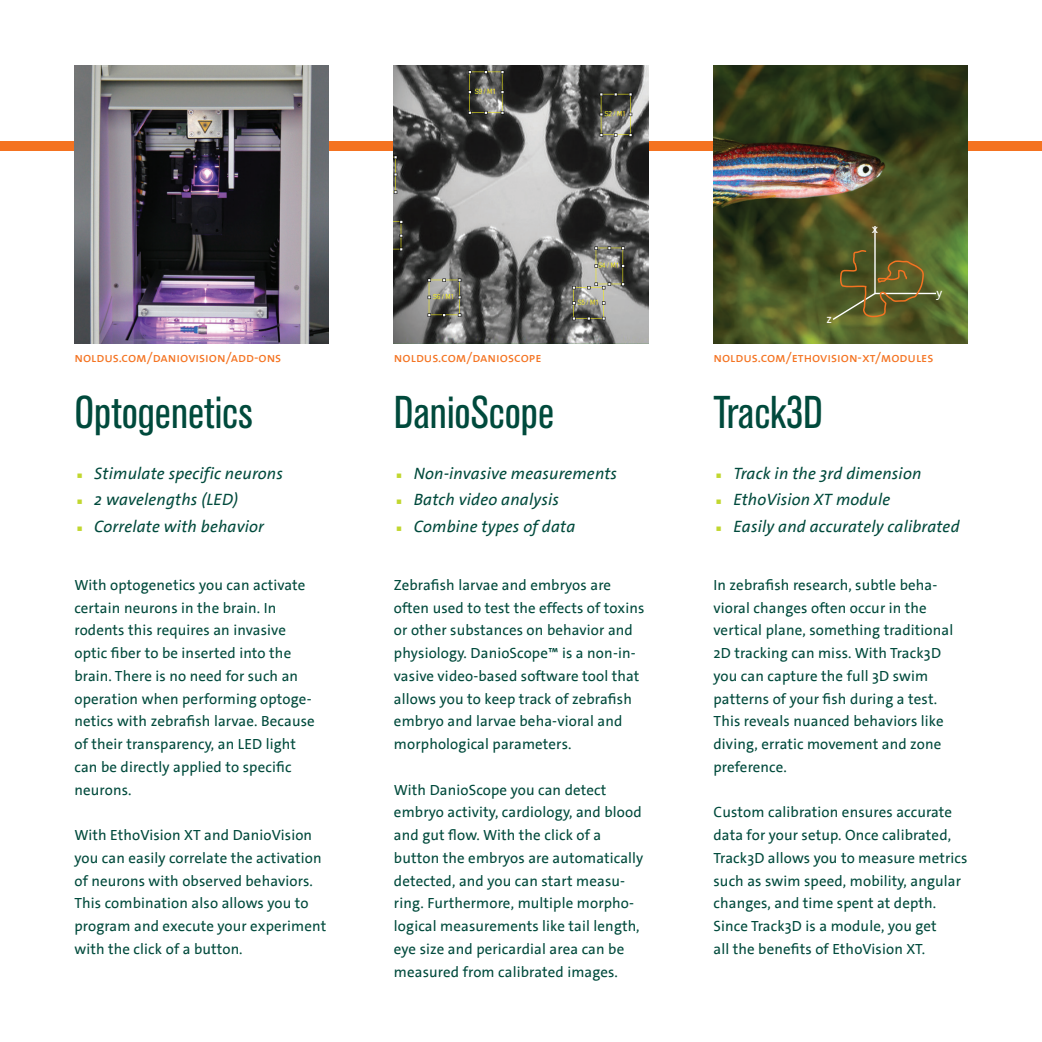
<style>
.page{position:relative;width:1042px;height:1042px;background:#fff}
.page>*{position:absolute;margin:0;border:0;box-sizing:border-box;transform-origin:0 0}
.t1{font:condensed 45.5px "Akzidenz Grotesk BE";color:#004a3c}
.Benefits___components_bulleted_list{font:italic 16.62px "The Sans";letter-spacing:.01em;color:#004a3c}
.t2{font:14.88px/22.8px "The Sans";letter-spacing:.01em;color:#004a3c}
.t3{font:13.47px "The Sans Caps";color:#f47321}
.Plain_text{font:12.25px "The Sans";color:#fff}
.s1{font-family:"Comic Sans MS";font-style:normal;color:#c1d72f}
</style>
<div class="page">
<div style="left:0;top:141px;width:1042px;height:10px;background:#f47321"></div>
<img style="left:74px;top:65px;width:254px;height:278px">
<img style="left:394px;top:65px;width:254px;height:278px">
<img style="left:713px;top:65px;width:254px;height:278px">
<hr style="left:874px;top:226px;width:1px;height:67px;background:#fff">
<hr style="left:874px;top:293px;width:62px;height:1px;background:#fff">
<svg style="left:831px;top:249px;width:94px;height:72px;background:#635f2a"></svg>
<p class="Plain_text" style="left:826px;top:311px;width:7px">z</p>
<p class="Plain_text" style="left:872px;top:221px;width:8px">x</p>
<p class="Plain_text" style="left:936px;top:285px;width:7px">y</p>
<p class="t3" style="left:74px;top:349px;width:208px">noldus.com/daniovision/add-ons</p>
<p class="t3" style="left:394px;top:349px;width:149px">noldus.com/danioscope</p>
<p class="t3" style="left:713px;top:349px;width:221px">noldus.com/ethovision-xt/modules</p>
<p class="t1" style="left:74px;top:387px;width:180px">Optogenetics</p>
<p class="t1" style="left:394px;top:387px;width:162px">DanioScope</p>
<p class="t1" style="left:713px;top:387px;width:111px">Track3D</p>
<p class="Benefits___components_bulleted_list" style="left:74px;top:463px;width:210px"><span class="s1">▪</span> Stimulate specific neurons</p>
<p class="Benefits___components_bulleted_list" style="left:74px;top:489px;width:165px"><span class="s1">▪</span> 2 wavelengths (LED)</p>
<p class="Benefits___components_bulleted_list" style="left:74px;top:515px;width:191px"><span class="s1">▪</span> Correlate with behavior</p>
<p class="t2" style="left:74px;top:573px;width:242px">With optogenetics you can activate certain neurons in the brain. In rodents this requires an invasive optic fiber to be inserted into the brain. There is no need for such an operation when performing optoge&shy;netics with zebrafish larvae. Because of their transparency, an LED light can be directly applied to specific neurons.</p>
<p class="t2" style="left:74px;top:824px;width:253px">With EthoVision XT and DanioVision you can easily correlate the activation of neurons with observed behaviors.<br>This combination also allows you to program and execute your experiment with the click of a button.</p>
<p class="Benefits___components_bulleted_list" style="left:394px;top:463px;width:225px"><span class="s1">▪</span> Non-invasive measurements</p>
<p class="Benefits___components_bulleted_list" style="left:394px;top:489px;width:167px"><span class="s1">▪</span> Batch video analysis</p>
<p class="Benefits___components_bulleted_list" style="left:394px;top:515px;width:183px"><span class="s1">▪</span> Combine types of data</p>
<p class="t2" style="left:394px;top:573px;width:252px">Zebrafish larvae and embryos are often used to test the effects of toxins or other substances on behavior and physiology. DanioScope™ is a non-in&shy;vasive video-based software tool that allows you to keep track of zebrafish embryo and larvae beha-vioral and morphological parameters.</p>
<p class="t2" style="left:394px;top:778px;width:251px">With DanioScope you can detect embryo activity, cardiology, and blood and gut flow. With the click of a button the embryos are automatically detected, and you can start measu&shy;ring. Furthermore, multiple morpho&shy;logical measurements like tail length, eye size and pericardial area can be measured from calibrated images.</p>
<p class="Benefits___components_bulleted_list" style="left:713px;top:463px;width:209px"><span class="s1">▪</span> Track in the 3rd dimension</p>
<p class="Benefits___components_bulleted_list" style="left:713px;top:489px;width:178px"><span class="s1">▪</span> EthoVision XT module</p>
<p class="Benefits___components_bulleted_list" style="left:713px;top:515px;width:248px"><span class="s1">▪</span> Easily and accurately calibrated</p>
<p class="t2" style="left:713px;top:573px;width:241px">In zebrafish research, subtle beha&shy;vioral changes often occur in the vertical plane, something traditional<br>2D tracking can miss. With Track3D you can capture the full 3D swim patterns of your fish during a test.<br>This reveals nuanced behaviors like diving, erratic movement and zone preference.</p>
<p class="t2" style="left:713px;top:801px;width:255px">Custom calibration ensures accurate data for your setup. Once calibrated, Track3D allows you to measure metrics such as swim speed, mobility, angular changes, and time spent at depth.<br>Since Track3D is a module, you get<br>all the benefits of EthoVision XT.</p>
</div>
